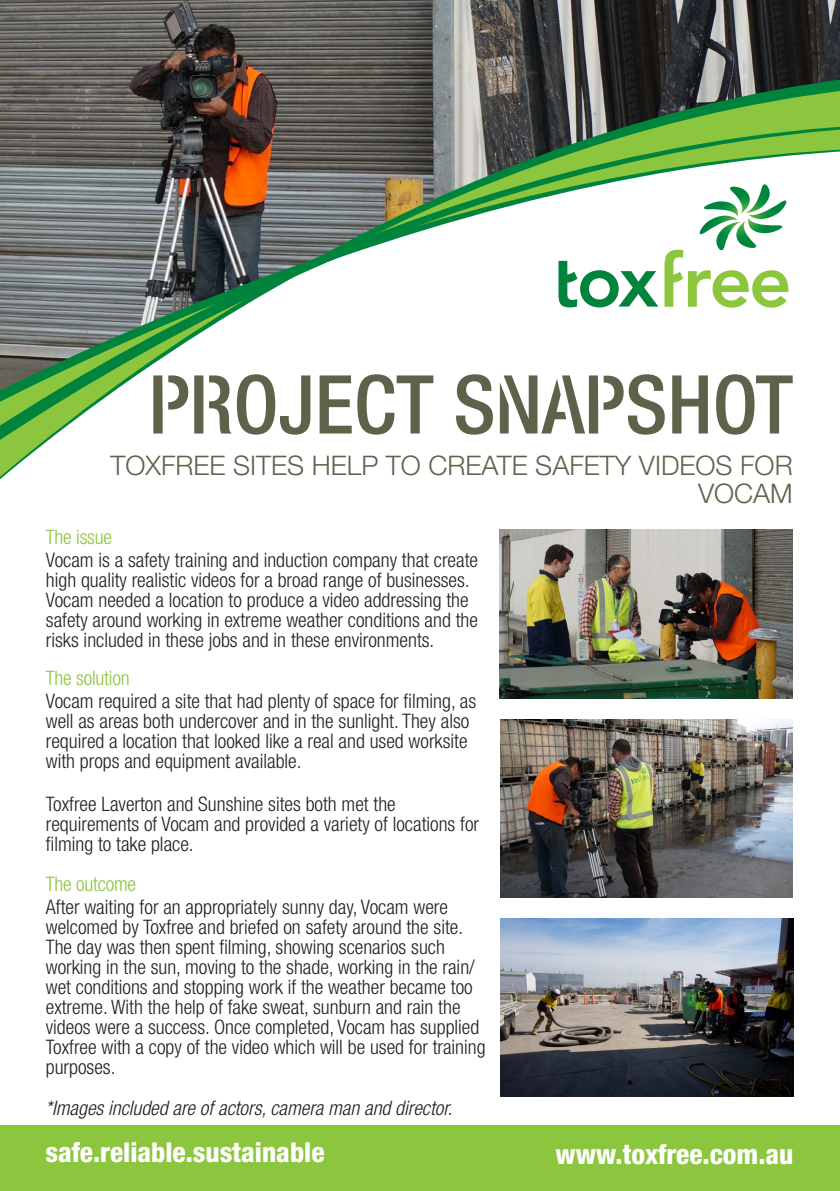
<style>
.page{position:relative;width:840px;height:1191px;background:#fff}
.page>*{position:absolute;margin:0;border:0;box-sizing:border-box;transform-origin:0 0}
.t1{font:800 condensed 27.4px "Helvetica Neue LT";color:#fff}
.t2{font:300 27px/28px "Helvetica Neue LT";color:#60614b;text-align:right}
.t3{font:300 condensed 20px/20px "Helvetica Neue LT";color:#231f20}
.t4{font:italic 300 condensed 20px "Helvetica Neue LT";color:#231f20}
.t5{font:300 condensed 20px "Helvetica Neue LT";letter-spacing:-.01em;color:#8bc63e}
</style>
<div class="page">
<img style="left:0;top:0;width:839px;height:64px">
<svg style="left:0;top:64px;width:839px;height:522px"></svg>
<svg style="left:558px;top:261px;width:100px;height:46px"></svg>
<svg style="left:664px;top:184px;width:126px;height:124px"></svg>
<svg style="left:153px;top:375px;width:9px;height:58px"></svg>
<svg style="left:168px;top:374px;width:624px;height:61px"></svg>
<img style="left:499px;top:529px;width:293px;height:169px">
<img style="left:500px;top:719px;width:292px;height:178px">
<img style="left:500px;top:918px;width:293px;height:178px">
<div style="left:0;top:1125px;width:839px;height:66px;background:#8bc63e"></div>
<p class="t2" style="left:110px;top:451px;width:683px">TOXFREE SITES HELP TO CREATE SAFETY VIDEOS FOR<br>VOCAM</p>
<p class="t5" style="left:46px;top:526px;width:68px">The issue</p>
<p class="t3" style="left:46px;top:550px;width:433px">Vocam is a safety training and induction company that create high quality realistic videos for a broad range of businesses.<br>Vocam needed a location to produce a video addressing the safety around working in extreme weather conditions and the risks included in these jobs and in these environments.</p>
<p class="t5" style="left:46px;top:666px;width:85px">The solution</p>
<p class="t3" style="left:46px;top:690px;width:431px">Vocam required a site that had plenty of space for filming, as well as areas both undercover and in the sunlight. They also required a location that looked like a real and used worksite with props and equipment available.</p>
<p class="t3" style="left:46px;top:793px;width:434px">Toxfree Laverton and Sunshine sites both met the requirements of Vocam and provided a variety of locations for filming to take place.</p>
<p class="t5" style="left:46px;top:872px;width:92px">The outcome</p>
<p class="t3" style="left:46px;top:896px;width:441px">After waiting for an appropriately sunny day, Vocam were welcomed by Toxfree and briefed on safety around the site.<br>The day was then spent filming, showing scenarios such working in the sun, moving to the shade, working in the rain/ wet conditions and stopping work if the weather became too extreme. With the help of fake sweat, sunburn and rain the videos were a success. Once completed, Vocam has supplied Toxfree with a copy of the video which will be used for training purposes.</p>
<p class="t4" style="left:45px;top:1097px;width:408px">*Images included are of actors, camera man and director.</p>
<p class="t1" style="left:45px;top:1135px;width:280px">safe.reliable.sustainable</p>
<p class="t1" style="left:555px;top:1137px;width:239px">www.toxfree.com.au</p>
</div>
